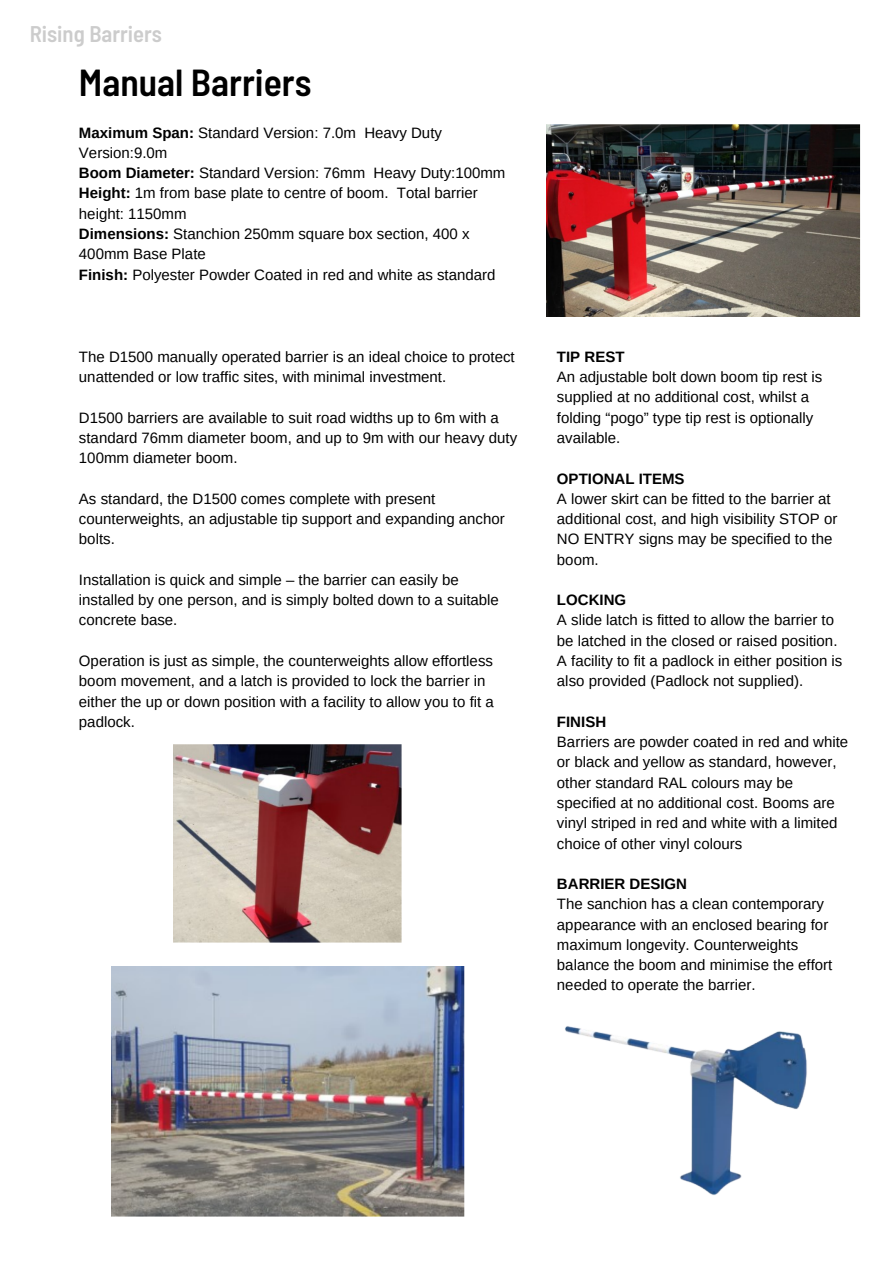
<style>
.page{position:relative;width:894px;height:1264px;background:#fff}
.page>*{position:absolute;margin:0;border:0;box-sizing:border-box;transform-origin:0 0}
.t1{font:600 semi-condensed 37.5px "Barlow";color:#000}
.t2{font:600 semi-condensed 22.65px "Barlow";color:#ccc}
.t3{font:15px/20.2px "Arimo";color:#000}
.t4{font:700 15px "Arimo";color:#000}
.s1{font-weight:700}
</style>
<div class="page">
<img style="left:546px;top:124px;width:314px;height:192px">
<img style="left:174px;top:744px;width:227px;height:198px">
<img style="left:111px;top:966px;width:353px;height:251px">
<img style="left:565px;top:1026px;width:242px;height:169px">
<p class="t2" style="left:30px;top:19px;width:134px">Rising Barriers</p>
<p class="t1" style="left:79px;top:59px;width:234px">Manual Barriers</p>
<p class="t3" style="left:79px;top:122px;width:364px"><span class="s1">Maximum Span:</span> Standard Version: 7.0m Heavy Duty<br>Version:9.0m</p>
<p class="t3" style="left:79px;top:163px;width:428px"><span class="s1">Boom Diameter:</span> Standard Version: 76mm Heavy Duty:100mm</p>
<p class="t3" style="left:79px;top:183px;width:400px"><span class="s1">Height:</span> 1m from base plate to centre of boom. Total barrier height: 1150mm</p>
<p class="t3" style="left:79px;top:224px;width:392px"><span class="s1">Dimensions:</span> Stanchion 250mm square box section, 400 x<br>400mm Base Plate</p>
<p class="t3" style="left:79px;top:264px;width:418px"><span class="s1">Finish:</span> Polyester Powder Coated in red and white as standard</p>
<p class="t3" style="left:79px;top:346px;width:437px">The D1500 manually operated barrier is an ideal choice to protect unattended or low traffic sites, with minimal investment.</p>
<p class="t3" style="left:79px;top:407px;width:439px">D1500 barriers are available to suit road widths up to 6m with a standard 76mm diameter boom, and up to 9m with our heavy duty<br>100mm diameter boom.</p>
<p class="t3" style="left:79px;top:488px;width:427px">As standard, the D1500 comes complete with present counterweights, an adjustable tip support and expanding anchor bolts.</p>
<p class="t3" style="left:79px;top:569px;width:421px">Installation is quick and simple – the barrier can easily be installed by one person, and is simply bolted down to a suitable concrete base.</p>
<p class="t3" style="left:79px;top:650px;width:416px">Operation is just as simple, the counterweights allow effortless boom movement, and a latch is provided to lock the barrier in either the up or down position with a facility to allow you to fit a padlock.</p>
<p class="t4" style="left:557px;top:348px;width:69px">TIP REST</p>
<p class="t3" style="left:557px;top:367px;width:267px">An adjustable bolt down boom tip rest is supplied at no additional cost, whilst a folding “pogo” type tip rest is optionally available.</p>
<p class="t4" style="left:557px;top:470px;width:129px">OPTIONAL ITEMS</p>
<p class="t3" style="left:557px;top:488px;width:282px">A lower skirt can be fitted to the barrier at additional cost, and high visibility STOP or<br>NO ENTRY signs may be specified to the boom.</p>
<p class="t4" style="left:557px;top:591px;width:71px">LOCKING</p>
<p class="t3" style="left:557px;top:610px;width:287px">A slide latch is fitted to allow the barrier to be latched in the closed or raised position.<br>A facility to fit a padlock in either position is also provided (Padlock not supplied).</p>
<p class="t4" style="left:557px;top:713px;width:51px">FINISH</p>
<p class="t3" style="left:557px;top:731px;width:293px">Barriers are powder coated in red and white or black and yellow as standard, however, other standard RAL colours may be specified at no additional cost. Booms are vinyl striped in red and white with a limited choice of other vinyl colours</p>
<p class="t4" style="left:557px;top:875px;width:132px">BARRIER DESIGN</p>
<p class="t3" style="left:557px;top:894px;width:277px">The sanchion has a clean contemporary appearance with an enclosed bearing for maximum longevity. Counterweights balance the boom and minimise the effort needed to operate the barrier.</p>
</div>
